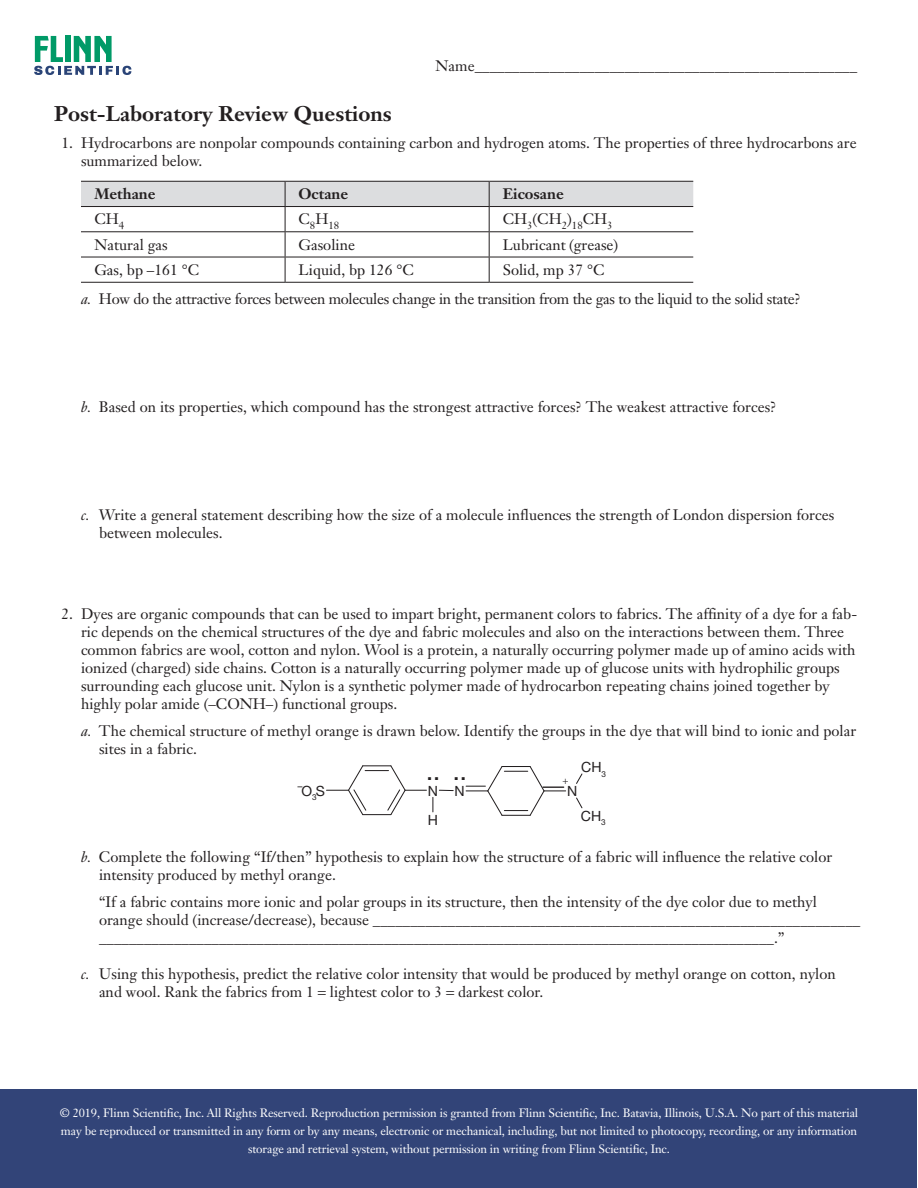
<style>
.page{position:relative;width:918px;height:1188px;background:#fff}
.page>*{position:absolute;margin:0;border:0;box-sizing:border-box;transform-origin:0 0}
.t1{font:25.35px "Helvetica Neue";color:#231f20}
.Sidehead{font:700 21px "Janson Text";color:#231f20}
.t2{font:16.95px "Arial";color:#231f20}
.d_a_b_c__s{font:15px/18px "Janson Text";color:#231f20}
.d_body{font:15px/18px "Janson Text";color:#231f20}
.d_a_b_c__s-2{font:15px "Janson Text";letter-spacing:-.02em;color:#231f20}
.Body{font:15px "Janson Text";color:#211d1e}
.Body-2{font:15px "Janson Text";color:#231f20}
.Body-3{font:700 15px "Janson Text";color:#231f20}
.t3{font:14.1px "Helvetica Neue";color:#231f20}
.t4{font:12px/18px "Janson Text";letter-spacing:-.01em;color:#fff;text-align:center}
.Body-4{font:10.5px "Janson Text";color:#231f20}
.s1{font-style:italic}
</style>
<div class="page">
<div style="left:1px;top:1089px;width:916px;height:99px;background:#324478"></div>
<svg style="left:34px;top:36px;width:97px;height:39px"></svg>
<svg style="left:81px;top:181px;width:612px;height:101px"></svg>
<hr style="left:81px;top:282px;width:204px;height:1px;background:#231f20">
<hr style="left:285px;top:282px;width:204px;height:1px;background:#231f20">
<hr style="left:489px;top:282px;width:204px;height:1px;background:#231f20">
<svg style="left:327px;top:765px;width:99px;height:51px"></svg>
<svg style="left:439px;top:790px;width:14px;height:1px"></svg>
<svg style="left:432px;top:797px;width:1px;height:15px"></svg>
<svg style="left:576px;top:797px;width:7px;height:12px"></svg>
<svg style="left:576px;top:773px;width:7px;height:11px"></svg>
<svg style="left:466px;top:766px;width:100px;height:50px"></svg>
<p class="d_a_b_c__s" style="left:436px;top:57px;width:423px">Name___________________________________________________</p>
<p class="Sidehead" style="left:54px;top:100px;width:339px">Post-Laboratory Review Questions</p>
<p class="d_body" style="left:81px;top:134px;width:777px;text-indent:-20px">1. Hydrocarbons are nonpolar compounds containing carbon and hydrogen atoms. The properties of three hydrocarbons are summarized below.</p>
<p class="Body-3" style="left:94px;top:184px;width:63px">Methane</p>
<p class="Body-3" style="left:299px;top:184px;width:51px">Octane</p>
<p class="Body-3" style="left:503px;top:184px;width:63px">Eicosane</p>
<p class="Body-2" style="left:94px;top:210px;width:31px">CH<sub>4</sub></p>
<p class="Body-4" style="left:299px;top:219px;width:42px"><sup>C</sup>8<sup>H</sup>18</p>
<p class="Body-2" style="left:503px;top:210px;width:112px">CH<sub>3</sub>(CH<sub>2</sub>)<sub>18</sub>CH<sub>3</sub></p>
<p class="Body-2" style="left:94px;top:235px;width:75px">Natural gas</p>
<p class="Body" style="left:299px;top:235px;width:58px">Gasoline</p>
<p class="Body" style="left:503px;top:235px;width:117px">Lubricant (grease)</p>
<p class="Body" style="left:94px;top:260px;width:106px">Gas, bp –161 °C</p>
<p class="Body" style="left:299px;top:260px;width:117px">Liquid, bp 126 °C</p>
<p class="Body" style="left:503px;top:260px;width:103px">Solid, mp 37 °C</p>
<p class="d_a_b_c__s-2" style="left:81px;top:289px;width:721px"><span class="s1">a.</span> How do the attractive forces between molecules change in the transition from the gas to the liquid to the solid state?</p>
<p class="d_a_b_c__s" style="left:81px;top:397px;width:697px"><span class="s1">b.</span> Based on its properties, which compound has the strongest attractive forces? The weakest attractive forces?</p>
<p class="d_a_b_c__s" style="left:99px;top:505px;width:737px;text-indent:-18px"><span class="s1">c.</span> Write a general statement describing how the size of a molecule influences the strength of London dispersion forces between molecules.</p>
<p class="d_body" style="left:81px;top:604px;width:778px;text-indent:-20px">2. Dyes are organic compounds that can be used to impart bright, permanent colors to fabrics. The affinity of a dye for a fab&shy;ric depends on the chemical structures of the dye and fabric molecules and also on the interactions between them. Three common fabrics are wool, cotton and nylon. Wool is a protein, a naturally occurring polymer made up of amino acids with ionized (charged) side chains. Cotton is a naturally occurring polymer made up of glucose units with hydrophilic groups surrounding each glucose unit. Nylon is a synthetic polymer made of hydrocarbon repeating chains joined together by highly polar amide (–CONH–) functional groups.</p>
<p class="d_a_b_c__s" style="left:99px;top:721px;width:759px;text-indent:-18px"><span class="s1">a.</span> The chemical structure of methyl orange is drawn below. Identify the groups in the dye that will bind to ionic and polar sites in a fabric.</p>
<p class="t3" style="left:298px;top:782px;width:28px">¯O<sub>3</sub>S</p>
<p class="t3" style="left:428px;top:783px;width:38px">N N</p>
<p class="t3" style="left:567px;top:783px;width:12px">N</p>
<p class="t3" style="left:428px;top:811px;width:12px">H</p>
<p class="t3" style="left:581px;top:807px;width:26px">CH<sub>3</sub></p>
<p class="t2" style="left:284px;top:713px;width:245px">Structure for STUDENT VERSION</p>
<p class="t3" style="left:581px;top:759px;width:26px">CH<sub>3</sub></p>
<p class="t1" style="left:426px;top:756px;width:42px">.. ..</p>
<p class="d_a_b_c__s" style="left:99px;top:847px;width:735px;text-indent:-18px"><span class="s1">b.</span> Complete the following “If/then” hypothesis to explain how the structure of a fabric will influence the relative color intensity produced by methyl orange.</p>
<p class="d_a_b_c__s" style="left:99px;top:892px;width:763px">“If a fabric contains more ionic and polar groups in its structure, then the intensity of the dye color due to methyl orange should (increase/decrease), because _________________________________________________________________ __________________________________________________________________________________________.”</p>
<p class="d_a_b_c__s" style="left:99px;top:964px;width:738px;text-indent:-18px"><span class="s1">c.</span> Using this hypothesis, predict the relative color intensity that would be produced by methyl orange on cotton, nylon and wool. Rank the fabrics from 1 lightest color to 3 darkest color.</p>
<p class="t4" style="left:60px;top:1104px;width:800px">© 2019, Flinn Scientific, Inc. All Rights Reserved. Reproduction permission is granted from Flinn Scientific, Inc. Batavia, Illinois, U.S.A. No part of this material may be reproduced or transmitted in any form or by any means, electronic or mechanical, including, but not limited to photocopy, recording, or any information storage and retrieval system, without permission in writing from Flinn Scientific, Inc.</p>
</div>
